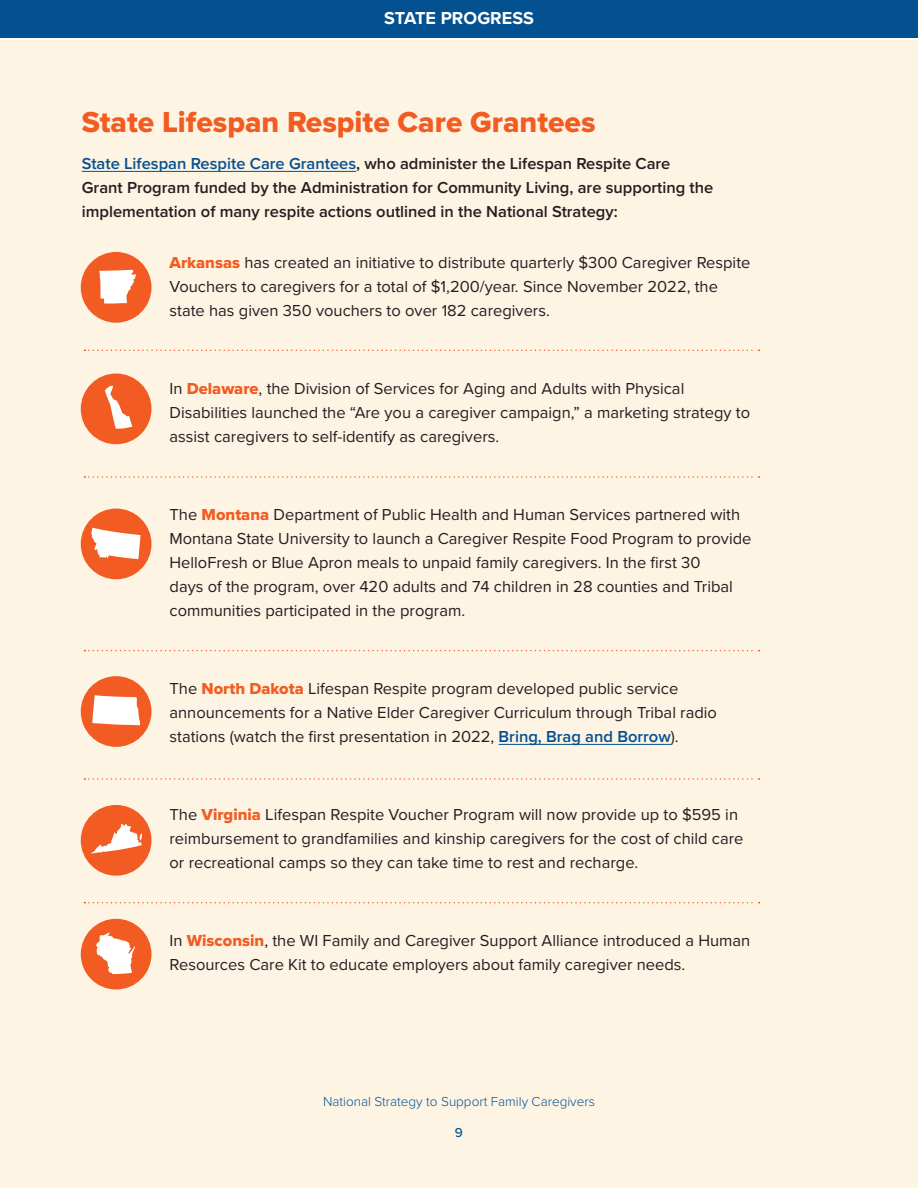
<style>
.page{position:relative;width:918px;height:1188px;background:#fff}
.page>*{position:absolute;margin:0;border:0;box-sizing:border-box;transform-origin:0 0}
.t1{font:30px "Proxima Nova Extrabld";color:#f25b21}
.t2{font:700 18px "Proxima Nova";color:#fff}
.t3{font:16.5px/24px "Proxima Nova";color:#231f20}
.t4{font:600 16.5px/24px "Proxima Nova";color:#231f20}
.t5{font:300 13.5px "Proxima Nova";color:#045192}
.t6{font:500 13.5px "Proxima Nova";color:#045192}
.s1{color:#045192}
.s2{font-family:"Proxima Nova Extrabld";color:#f25b21}
.s3{font-weight:600;color:#045192}
</style>
<div class="page">
<div style="left:0;top:41px;width:918px;height:1147px;background:#fef4e4"></div>
<hr style="left:82px;top:171px;width:274px;height:1px;background:#045192">
<hr style="left:499px;top:744px;width:172px;height:1px;background:#045192">
<div style="left:81px;top:374px;width:71px;height:70px;background:#f25b21;border-radius:50%"></div>
<svg style="left:105px;top:386px;width:27px;height:43px"></svg>
<div style="left:81px;top:509px;width:71px;height:70px;background:#f25b21;border-radius:50%"></div>
<svg style="left:91px;top:528px;width:50px;height:31px"></svg>
<div style="left:81px;top:676px;width:71px;height:71px;background:#f25b21;border-radius:50%"></div>
<svg style="left:92px;top:695px;width:48px;height:30px"></svg>
<div style="left:81px;top:919px;width:71px;height:71px;background:#f25b21;border-radius:50%"></div>
<svg style="left:96px;top:933px;width:39px;height:41px"></svg>
<div style="left:81px;top:805px;width:71px;height:71px;background:#f25b21;border-radius:50%"></div>
<svg style="left:90px;top:824px;width:52px;height:30px"></svg>
<div style="left:81px;top:252px;width:71px;height:71px;background:#f25b21;border-radius:50%"></div>
<svg style="left:99px;top:270px;width:37px;height:34px"></svg>
<svg style="left:84px;top:350px;width:676px;height:1px"></svg>
<svg style="left:84px;top:476px;width:676px;height:2px"></svg>
<svg style="left:84px;top:650px;width:676px;height:1px"></svg>
<svg style="left:84px;top:778px;width:676px;height:2px"></svg>
<svg style="left:84px;top:902px;width:676px;height:1px"></svg>
<div style="left:0;top:0;width:918px;height:38px;background:#045192"></div>
<p class="t2" style="left:384px;top:11px;width:151px">STATE PROGRESS</p>
<h1 class="t1" style="left:82px;top:109px;width:515px">State Lifespan Respite Care Grantees</h1>
<p class="t4" style="left:82px;top:153px;width:633px"><span class="s1">State Lifespan Respite Care Grantees</span>, who administer the Lifespan Respite Care<br>Grant Program funded by the Administration for Community Living, are supporting the implementation of many respite actions outlined in the National Strategy:</p>
<p class="t3" style="left:170px;top:252px;width:582px"><span class="s2">Arkansas</span> has created an initiative to distribute quarterly $300 Caregiver Respite<br>Vouchers to caregivers for a total of $1,200/year. Since November 2022, the state has given 350 vouchers to over 182 caregivers.</p>
<p class="t3" style="left:170px;top:378px;width:582px">In <span class="s2">Delaware</span>, the Division of Services for Aging and Adults with Physical<br>Disabilities launched the “Are you a caregiver campaign,” a marketing strategy to assist caregivers to self-identify as caregivers.</p>
<p class="t3" style="left:170px;top:504px;width:584px">The <span class="s2">Montana</span> Department of Public Health and Human Services partnered with Montana State University to launch a Caregiver Respite Food Program to provide HelloFresh or Blue Apron meals to unpaid family caregivers. In the first 30<br>days of the program, over 420 adults and 74 children in 28 counties and Tribal communities participated in the program.</p>
<p class="t3" style="left:170px;top:678px;width:549px">The <span class="s2">North Dakota</span> Lifespan Respite program developed public service announcements for a Native Elder Caregiver Curriculum through Tribal radio stations (watch the first presentation in 2022, <span class="s3">Bring, Brag and Borrow</span>).</p>
<p class="t3" style="left:170px;top:804px;width:576px">The <span class="s2">Virginia</span> Lifespan Respite Voucher Program will now provide up to $595 in reimbursement to grandfamilies and kinship caregivers for the cost of child care or recreational camps so they can take time to rest and recharge.</p>
<p class="t3" style="left:170px;top:930px;width:582px">In <span class="s2">Wisconsin</span>, the WI Family and Caregiver Support Alliance introduced a Human<br>Resources Care Kit to educate employers about family caregiver needs.</p>
<p class="t5" style="left:323px;top:1096px;width:273px">National Strategy to Support Family Caregivers</p>
<p class="t6" style="left:455px;top:1127px;width:10px">9</p>
</div>
